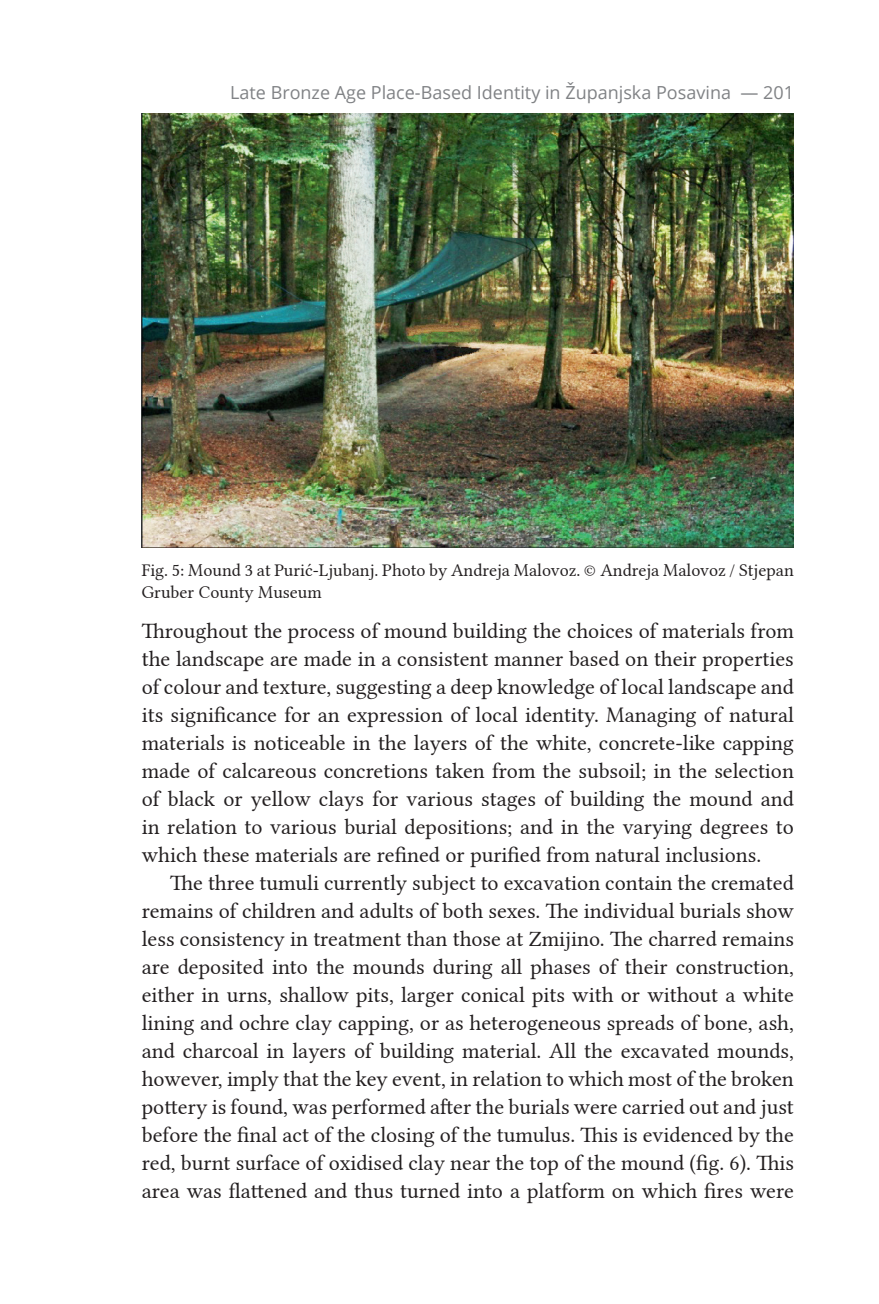
<style>
.page{position:relative;width:879px;height:1304px;background:#fff}
.page>*{position:absolute;margin:0;border:0;box-sizing:border-box;transform-origin:0 0}
.t1{font:22px/28px "Linux Libertine G";color:#231f20;text-align:justify}
.t2{font:18px/22px "Linux Libertine G";color:#231f20}
.t3{font:18px "Open Sans";color:#808285}
</style>
<div class="page">
<img style="left:142px;top:114px;width:652px;height:434px">
<p class="t3" style="left:230px;top:80px;width:565px">Late Bronze Age Place-Based Identity in Županjska Posavina — 201</p>
<p class="t2" style="left:142px;top:559px;width:653px">Fig. 5: Mound 3 at Purić-Ljubanj. Photo by Andreja Malovoz. © Andreja Malovoz / Stjepan<br>Gruber County Museum</p>
<p class="t1" style="left:142px;top:616px;width:654px">Throughout the process of mound building the choices of materials from the landscape are made in a consistent manner based on their properties of colour and texture, suggesting a deep knowledge of local landscape and its significance for an expression of local identity. Managing of natural materials is noticeable in the layers of the white, concrete-like capping made of calcareous concretions taken from the subsoil; in the selection of black or yellow clays for various stages of building the mound and in relation to various burial depositions; and in the varying degrees to which these materials are refined or purified from natural inclusions.</p>
<p class="t1" style="left:142px;top:868px;width:654px;text-indent:28px">The three tumuli currently subject to excavation contain the cremated remains of children and adults of both sexes. The individual burials show less consistency in treatment than those at Zmijino. The charred remains are deposited into the mounds during all phases of their construction, either in urns, shallow pits, larger conical pits with or without a white lining and ochre clay capping, or as heterogeneous spreads of bone, ash, and charcoal in layers of building material. All the excavated mounds, however, imply that the key event, in relation to which most of the broken pottery is found, was performed after the burials were carried out and just before the final act of the closing of the tumulus. This is evidenced by the red, burnt surface of oxidised clay near the top of the mound (fig. 6). This area was flattened and thus turned into a platform on which fires were</p>
</div>
